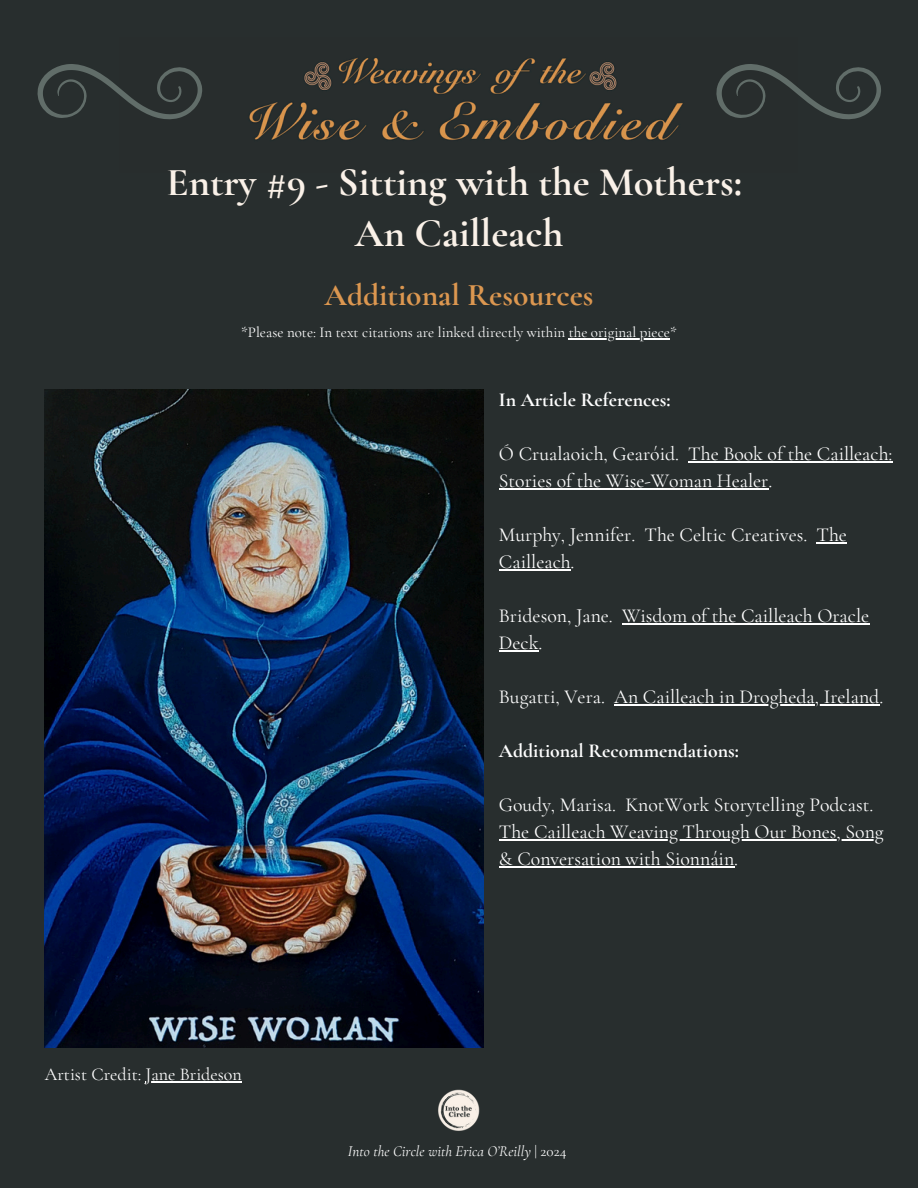
<style>
.page{position:relative;width:918px;height:1188px;background:#282e2e}
.page>*{position:absolute;margin:0;border:0;box-sizing:border-box;transform-origin:0 0}
.t1{font:700 40.5px/50.7px "Cormorant Garamond";color:#faf1e8;text-align:center}
.t2{font:700 31.5px "Cormorant Garamond";color:#dc9750}
.t3{font:19.8px/27px "Cormorant Garamond";color:#fff}
.t4{font:700 19.8px "Cormorant Garamond";color:#fff}
.t5{font:18px "Cormorant Garamond";color:#fff}
.t6{font:15px "Cormorant Garamond";color:#fff}
.t7{font:italic 15px "Cormorant Garamond";color:#fff}
.s1{font-style:normal}
</style>
<div class="page">
<img style="left:438px;top:1089px;width:42px;height:42px">
<img style="left:249px;top:58px;width:434px;height:82px">
<svg style="left:37px;top:64px;width:166px;height:56px"></svg>
<svg style="left:716px;top:64px;width:165px;height:56px"></svg>
<img style="left:45px;top:390px;width:439px;height:658px">
<hr style="left:146px;top:1081px;width:96px;height:1px;background:#fff">
<hr style="left:569px;top:338px;width:101px;height:1px;background:#fff">
<hr style="left:688px;top:461px;width:204px;height:1px;background:#fff">
<hr style="left:499px;top:488px;width:270px;height:1px;background:#fff">
<hr style="left:817px;top:542px;width:30px;height:1px;background:#fff">
<hr style="left:499px;top:569px;width:72px;height:1px;background:#fff">
<hr style="left:622px;top:623px;width:247px;height:1px;background:#fff">
<hr style="left:499px;top:650px;width:39px;height:1px;background:#fff">
<hr style="left:614px;top:704px;width:265px;height:1px;background:#fff">
<hr style="left:499px;top:839px;width:385px;height:1px;background:#fff">
<hr style="left:499px;top:866px;width:235px;height:1px;background:#fff">
<h1 class="t1" style="left:166px;top:157px;width:577px">Entry #9 - Sitting with the Mothers:<br>An Cailleach</h1>
<h2 class="t2" style="left:324px;top:276px;width:271px">Additional Resources</h2>
<h3 class="t6" style="left:241px;top:323px;width:437px">*Please note: In text citations are linked directly within the original piece*</h3>
<h4 class="t4" style="left:499px;top:388px;width:173px">In Article References:</h4>
<h4 class="t3" style="left:499px;top:440px;width:395px">Ó Crualaoich, Gearóid. The Book of the Cailleach:<br>Stories of the Wise-Woman Healer.</h4>
<h3 class="t3" style="left:499px;top:521px;width:350px">Murphy, Jennifer. The Celtic Creatives. The<br>Cailleach.</h3>
<h4 class="t3" style="left:499px;top:602px;width:372px">Brideson, Jane. Wisdom of the Cailleach Oracle<br>Deck.</h4>
<p class="t5" style="left:45px;top:1063px;width:199px">Artist Credit: Jane Brideson</p>
<h4 class="t3" style="left:499px;top:683px;width:108px">Bugatti, Vera.</h4>
<p class="t3" style="left:614px;top:683px;width:270px">An Cailleach in Drogheda, Ireland.</p>
<p class="t4" style="left:499px;top:739px;width:241px">Additional Recommendations:</p>
<p class="t3" style="left:499px;top:791px;width:119px">Goudy, Marisa.</p>
<p class="t3" style="left:499px;top:791px;width:386px;text-indent:126px">KnotWork Storytelling Podcast.<br>The Cailleach Weaving Through Our Bones, Song &amp; Conversation with Sionnáin.</p>
<h4 class="t7" style="left:348px;top:1142px;width:220px">Into the Circle with Erica O’Reilly <span class="s1">| 2024</span></h4>
</div>
